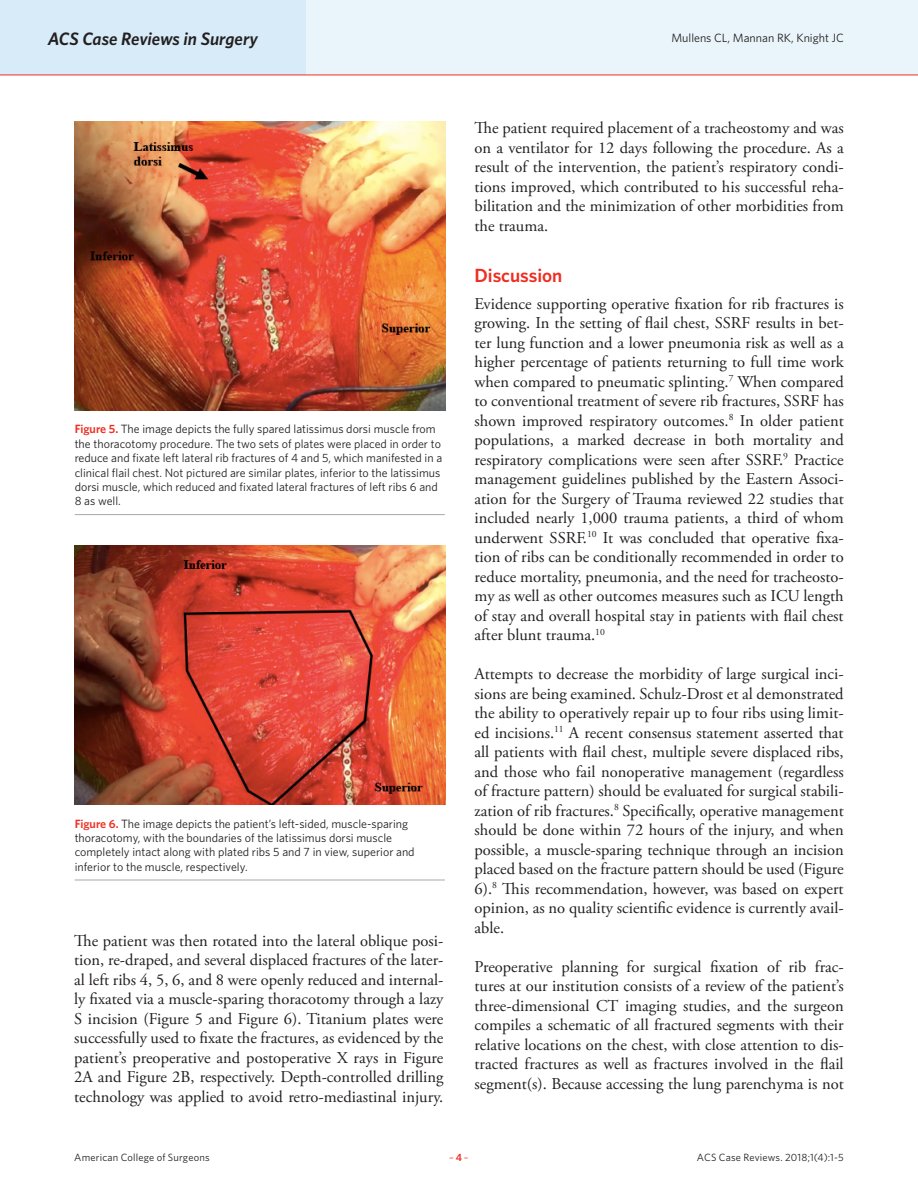
<style>
.page{position:relative;width:918px;height:1188px;background:#fff}
.page>*{position:absolute;margin:0;border:0;box-sizing:border-box;transform-origin:0 0}
.Article_Subhead{font:600 19.2px "Whitney";letter-spacing:-.005em;color:#ee2e22}
.t1{font:italic 600 18px "Whitney";letter-spacing:-.005em;color:#231f20}
.Article_Body_no_inde{font:16.5px/19.5px "Adobe Garamond Pro";color:#231f20;text-align:justify}
.Caption_New{font:12px/14.4px "Whitney";color:#231f20}
.t2{font:10.5px "Whitney";letter-spacing:.02em;color:#231f20}
.t3{font:10.5px "Whitney";color:#ee2e22}
.s1{font-weight:600;color:#ee2e22}
.s2{font-weight:600}
</style>
<div class="page">
<div style="left:0;top:0;width:918px;height:75px;background:#eaf5fb"></div>
<div style="left:0;top:0;width:306px;height:75px;background:#d7ebf8"></div>
<hr style="left:0;top:75px;width:918px;height:1px;background:#ee2e22">
<hr style="left:75px;top:514px;width:370px;height:1px;background:#a9a8aa">
<hr style="left:75px;top:880px;width:370px;height:1px;background:#a9a8aa">
<img style="left:74px;top:122px;width:371px;height:288px">
<img style="left:74px;top:545px;width:371px;height:259px">
<p class="t1" style="left:48px;top:26px;width:212px">ACS Case Reviews in Surgery</p>
<p class="Caption_New" style="left:671px;top:31px;width:174px">Mullens CL, Mannan RK, Knight JC</p>
<p class="Caption_New" style="left:75px;top:422px;width:369px"><span class="s1">Figure 5.</span> The image depicts the fully spared latissimus dorsi muscle from the thoracotomy procedure. The two sets of plates were placed in order to reduce and fixate left lateral rib fractures of 4 and 5, which manifested in a clinical flail chest. Not pictured are similar plates, inferior to the latissimus dorsi muscle, which reduced and fixated lateral fractures of left ribs 6 and 8 as well.</p>
<p class="Caption_New" style="left:75px;top:816px;width:341px"><span class="s1">Figure 6.</span> The image depicts the patient’s left-sided, muscle-sparing thoracotomy, with the boundaries of the latissimus dorsi muscle completely intact along with plated ribs 5 and 7 in view, superior and inferior to the muscle, respectively.</p>
<p class="Article_Body_no_inde" style="left:74px;top:931px;width:371px">The patient was then rotated into the lateral oblique posi&shy;tion, re-draped, and several displaced fractures of the later&shy;al left ribs 4, 5, 6, and 8 were openly reduced and internal&shy;ly fixated via a muscle-sparing thoracotomy through a lazy S incision (Figure 5 and Figure 6). Titanium plates were successfully used to fixate the fractures, as evidenced by the patient’s preoperative and postoperative X rays in Figure 2A and Figure 2B, respectively. Depth-controlled drilling technology was applied to avoid retro-mediastinal injury.</p>
<p class="Article_Body_no_inde" style="left:475px;top:119px;width:371px">The patient required placement of a tracheostomy and was on a ventilator for 12 days following the procedure. As a result of the intervention, the patient’s respiratory condi&shy;tions improved, which contributed to his successful reha&shy;bilitation and the minimization of other morbidities from the trauma.</p>
<p class="Article_Subhead" style="left:475px;top:262px;width:89px">Discussion</p>
<p class="Article_Body_no_inde" style="left:475px;top:294px;width:371px">Evidence supporting operative fixation for rib fractures is growing. In the setting of flail chest, SSRF results in bet&shy;ter lung function and a lower pneumonia risk as well as a higher percentage of patients returning to full time work when compared to pneumatic splinting.<sup>7</sup> When compared to conventional treatment of severe rib fractures, SSRF has shown improved respiratory outcomes.<sup>8</sup> In older patient populations, a marked decrease in both mortality and respiratory complications were seen after SSRF.<sup>9</sup> Practice management guidelines published by the Eastern Associ&shy;ation for the Surgery of Trauma reviewed 22 studies that included nearly 1,000 trauma patients, a third of whom underwent SSRF.<sup>10</sup> It was concluded that operative fixa&shy;tion of ribs can be conditionally recommended in order to reduce mortality, pneumonia, and the need for tracheosto&shy;my as well as other outcomes measures such as ICU length of stay and overall hospital stay in patients with flail chest after blunt trauma.<sup>10</sup></p>
<p class="Article_Body_no_inde" style="left:475px;top:665px;width:371px">Attempts to decrease the morbidity of large surgical inci&shy;sions are being examined. Schulz-Drost et al demonstrated the ability to operatively repair up to four ribs using limit&shy;ed incisions.<sup>11</sup> A recent consensus statement asserted that all patients with flail chest, multiple severe displaced ribs, and those who fail nonoperative management (regardless of fracture pattern) should be evaluated for surgical stabili&shy;zation of rib fractures.<sup>8</sup> Specifically, operative management should be done within 72 hours of the injury, and when possible, a muscle-sparing technique through an incision placed based on the fracture pattern should be used (Figure 6).<sup>8</sup> This recommendation, however, was based on expert opinion, as no quality scientific evidence is currently avail&shy;able.</p>
<p class="Article_Body_no_inde" style="left:475px;top:957px;width:371px">Preoperative planning for surgical fixation of rib frac&shy;tures at our institution consists of a review of the patient’s three-dimensional CT imaging studies, and the surgeon compiles a schematic of all fractured segments with their relative locations on the chest, with close attention to dis&shy;tracted fractures as well as fractures involved in the flail segment(s). Because accessing the lung parenchyma is not</p>
<p class="t2" style="left:74px;top:1150px;width:137px">American College of Surgeons</p>
<p class="t3" style="left:449px;top:1150px;width:21px">–<span class="s2">4</span>–</p>
<p class="t2" style="left:697px;top:1150px;width:148px">ACS Case Reviews. 2018;1(4):1-5</p>
</div>
